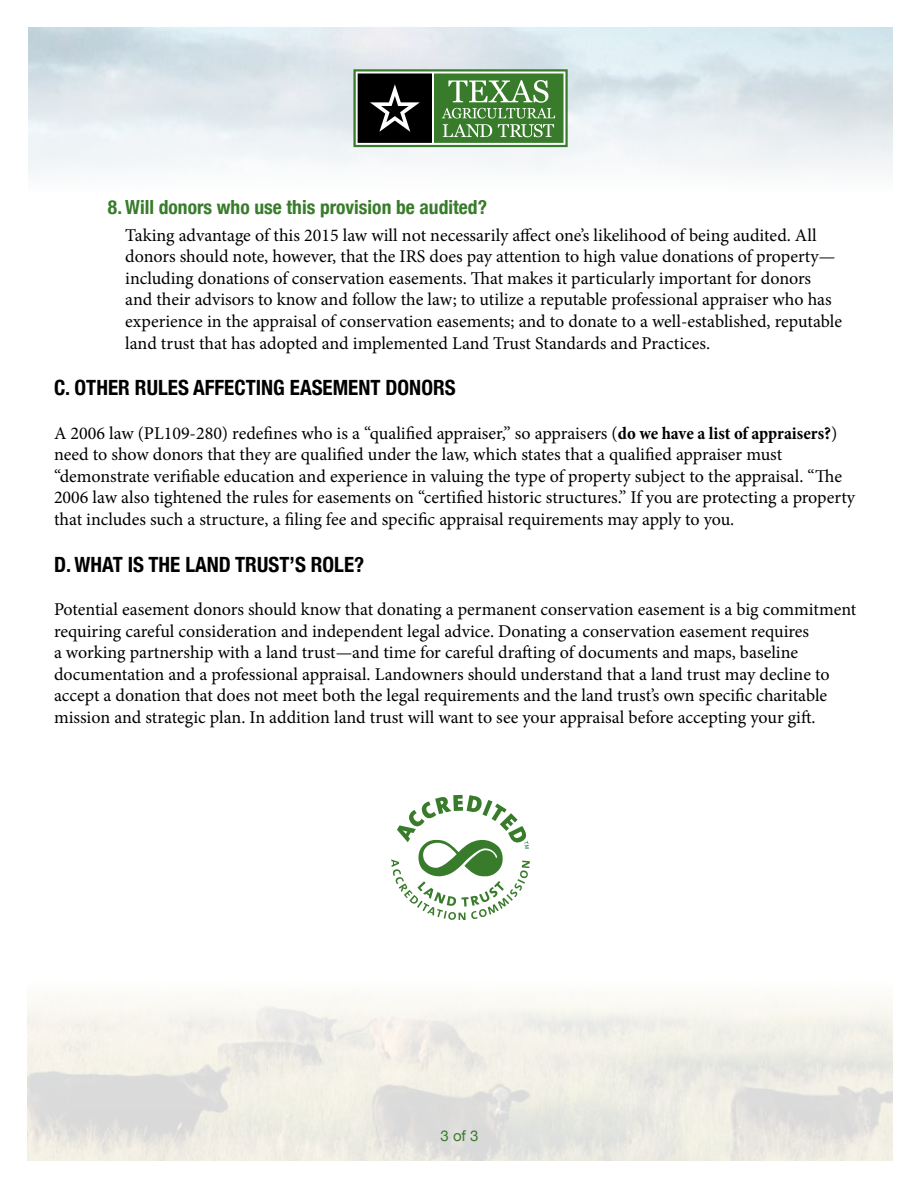
<style>
.page{position:relative;width:918px;height:1188px;background:#fff}
.page>*{position:absolute;margin:0;border:0;box-sizing:border-box;transform-origin:0 0}
.t1{font:700 condensed 21px "Helvetica Neue";color:#000}
.t2{font:700 condensed 19.5px "Helvetica Neue";color:#387c2b}
.t3{font:18px/21.6px "Minion Pro";color:#000}
.t4{font:15px "Helvetica Neue";color:#387c2b}
.s1{font-weight:700;font-stretch:condensed}
</style>
<div class="page">
<svg style="left:353px;top:69px;width:215px;height:78px;background:#507349"></svg>
<svg style="left:391px;top:795px;width:139px;height:125px"></svg>
<p class="t2" style="left:108px;top:190px;width:381px">8. Will donors who use this provision be audited?</p>
<p class="t3" style="left:125px;top:224px;width:718px">Taking advantage of this 2015 law will not necessarily affect one’s likelihood of being audited. All donors should note, however, that the IRS does pay attention to high value donations of property— including donations of conservation easements. That makes it particularly important for donors and their advisors to know and follow the law; to utilize a reputable professional appraiser who has experience in the appraisal of conservation easements; and to donate to a well-established, reputable land trust that has adopted and implemented Land Trust Standards and Practices.</p>
<p class="t1" style="left:54px;top:370px;width:403px">C. OTHER RULES AFFECTING EASEMENT DONORS</p>
<p class="t3" style="left:54px;top:422px;width:803px">A 2006 law (PL109-280) redefines who is a “qualified appraiser,” so appraisers (<span class="s1">do we have a list of appraisers?</span>) need to show donors that they are qualified under the law, which states that a qualified appraiser must “demonstrate verifiable education and experience in valuing the type of property subject to the appraisal. “The 2006 law also tightened the rules for easements on “certified historic structures.” If you are protecting a property that includes such a structure, a filing fee and specific appraisal requirements may apply to you.</p>
<p class="t1" style="left:54px;top:547px;width:312px">D. WHAT IS THE LAND TRUST’S ROLE?</p>
<p class="t3" style="left:54px;top:599px;width:804px">Potential easement donors should know that donating a permanent conservation easement is a big commitment requiring careful consideration and independent legal advice. Donating a conservation easement requires<br>a working partnership with a land trust—and time for careful drafting of documents and maps, baseline documentation and a professional appraisal. Landowners should understand that a land trust may decline to accept a donation that does not meet both the legal requirements and the land trust’s own specific charitable mission and strategic plan. In addition land trust will want to see your appraisal before accepting your gift.</p>
<p class="t4" style="left:441px;top:1125px;width:40px">3 of 3</p>
</div>
